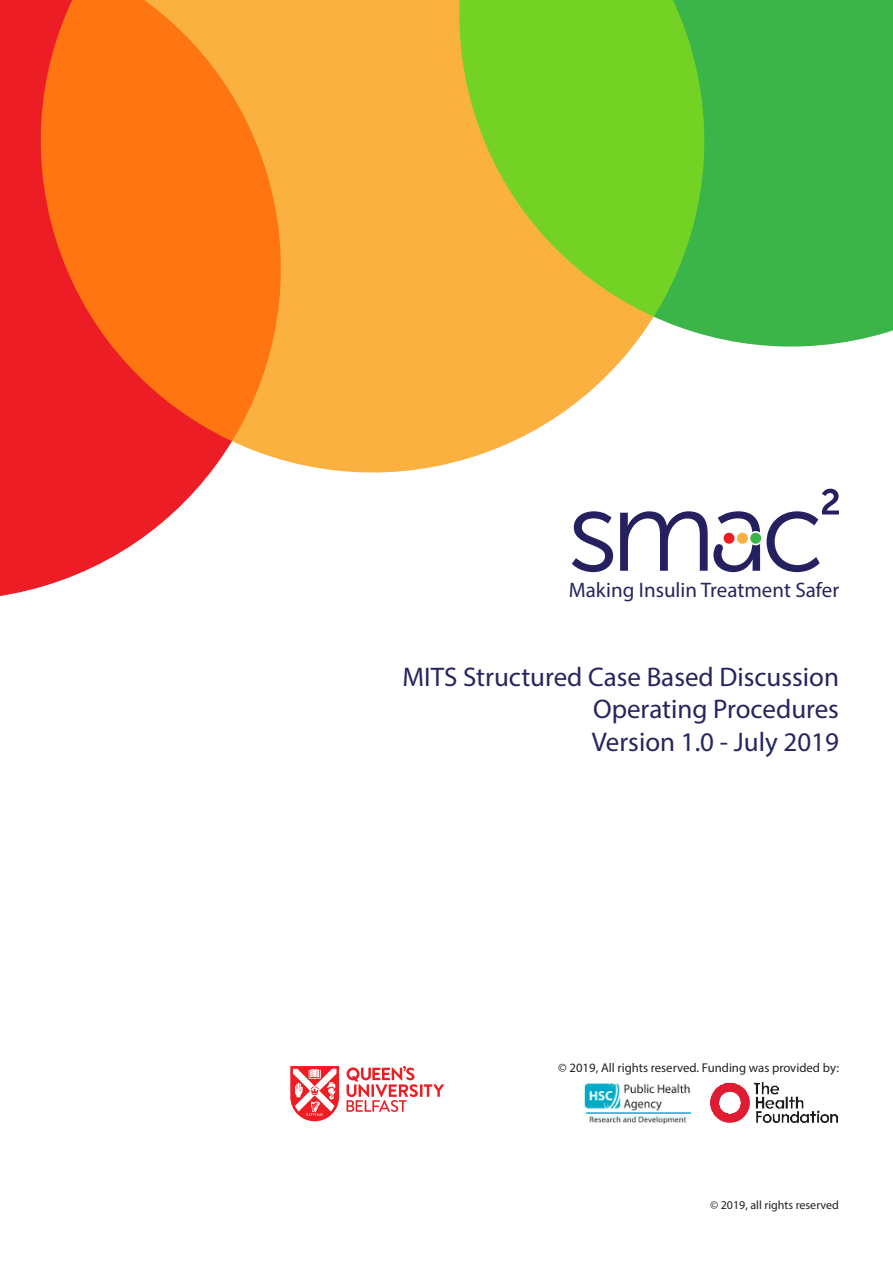
<style>
.page{position:relative;width:893px;height:1263px;background:#fff}
.page>*{position:absolute;margin:0;border:0;box-sizing:border-box;transform-origin:0 0}
.t1{font:27px/32.4px "Myriad Pro";color:#252560;text-align:justify}
.t2{font:21px "Myriad Pro";color:#252560}
.t3{font:12.75px "Myriad Pro";color:#231f20}
.t4{font:12px "Myriad Pro";color:#231f20}
</style>
<div class="page">
<svg style="left:572px;top:511px;width:41px;height:61px"></svg>
<svg style="left:767px;top:489px;width:72px;height:83px"></svg>
<svg style="left:620px;top:511px;width:140px;height:61px"></svg>
<svg style="left:0;top:0;width:175px;height:596px;fill:#ec1d25"></svg>
<svg style="left:2px;top:0;width:595px;height:511px;background:#f9873e"></svg>
<svg style="left:421px;top:0;width:472px;height:385px;background:#87c248"></svg>
<img style="left:584px;top:1082px;width:107px;height:41px">
<svg style="left:347px;top:1066px;width:97px;height:46px"></svg>
<svg style="left:290px;top:1066px;width:49px;height:55px"></svg>
<img style="left:711px;top:1082px;width:126px;height:40px">
<p class="t2" style="left:569px;top:577px;width:272px">Making Insulin Treatment Safer</p>
<p class="t1" style="left:592px;top:660px;width:249px;text-indent:-189px">MITS Structured Case Based Discussion Operating Procedures Version 1.0 - July 2019</p>
<p class="t3" style="left:558px;top:1059px;width:282px">© 2019, All rights reserved. Funding was provided by:</p>
<p class="t4" style="left:710px;top:1198px;width:130px">© 2019, all rights reserved</p>
</div>
